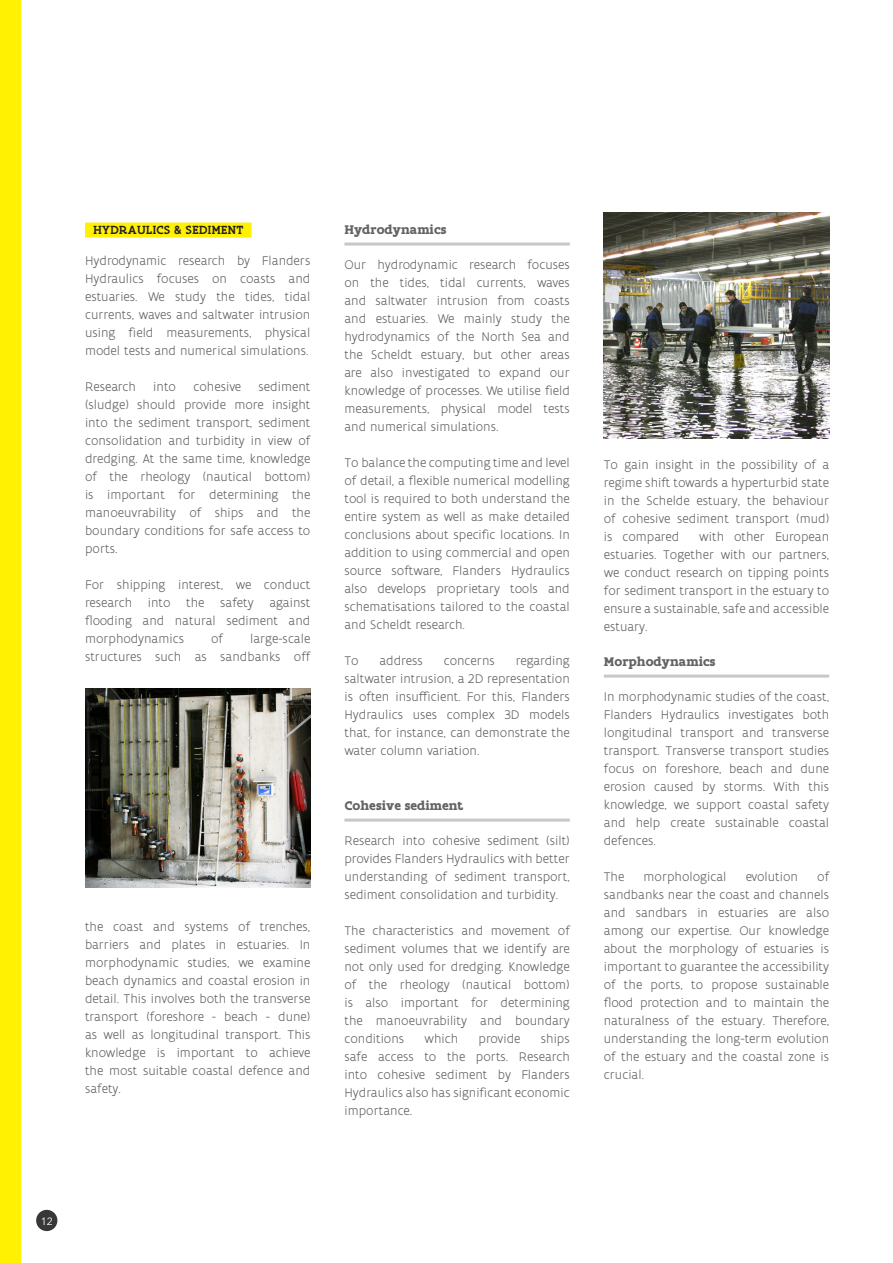
<style>
.page{position:relative;width:893px;height:1263px;background:#fff}
.page>*{position:absolute;margin:0;border:0;box-sizing:border-box;transform-origin:0 0}
.Bodytekst{font:300 13.5px/18px "Flanders Art Sans";color:#636366;text-align:justify}
.Kleine_titeltjes_bold{font:700 13.5px "Flanders Art Serif";color:#636366}
.Kleine_titeltjes_geel{font:500 12.75px "Flanders Art Serif";letter-spacing:.03em;color:#231f20}
.t1{font:10.5px "Avenir Next";color:#fff}
</style>
<div class="page">
<div style="left:36px;top:1210px;width:21px;height:21px;background:#383839;border-radius:50%"></div>
<div style="left:0;top:0;width:21px;height:1263px;background:#fff101"></div>
<img style="left:85px;top:689px;width:225px;height:198px">
<img style="left:604px;top:213px;width:225px;height:225px">
<div style="left:85px;top:223px;width:167px;height:15px;background:#fff101"></div>
<hr style="left:344px;top:243px;width:226px;height:3px;background:#c7c8ca">
<hr style="left:344px;top:819px;width:226px;height:3px;background:#c7c8ca">
<hr style="left:604px;top:675px;width:225px;height:3px;background:#c7c8ca">
<p class="Kleine_titeltjes_geel" style="left:94px;top:222px;width:151px">HYDRAULICS &amp; SEDIMENT</p>
<p class="Bodytekst" style="left:85px;top:252px;width:227px">Hydrodynamic research by Flanders Hydraulics focuses on coasts and estuaries. We study the tides, tidal currents, waves and saltwater intrusion using field measurements, physical model tests and numerical simulations.</p>
<p class="Bodytekst" style="left:85px;top:378px;width:52px">Research</p>
<p class="Bodytekst" style="left:153px;top:378px;width:24px">into</p>
<p class="Bodytekst" style="left:193px;top:378px;width:49px">cohesive</p>
<p class="Bodytekst" style="left:85px;top:378px;width:227px;text-indent:174px">sediment (sludge) should provide more insight into the sediment transport, sediment consolidation and turbidity in view of dredging. At the same time, knowledge of the rheology (nautical bottom) is important for determining the manoeuvrability of ships and the boundary conditions for safe access to ports.</p>
<p class="Bodytekst" style="left:85px;top:576px;width:227px">For shipping interest, we conduct research into the safety against flooding and natural sediment and morphodynamics</p>
<p class="Bodytekst" style="left:211px;top:630px;width:13px">of</p>
<p class="Bodytekst" style="left:85px;top:630px;width:227px;text-align:right">large-scale<br>structures such as sandbanks off</p>
<p class="Bodytekst" style="left:85px;top:918px;width:227px">the coast and systems of trenches, barriers and plates in estuaries. In morphodynamic studies, we examine beach dynamics and coastal erosion in detail. This involves both the transverse transport (foreshore - beach - dune) as well as longitudinal transport. This knowledge is important to achieve the most suitable coastal defence and safety.</p>
<p class="Kleine_titeltjes_bold" style="left:344px;top:221px;width:104px">Hydrodynamics</p>
<p class="Bodytekst" style="left:344px;top:256px;width:227px">Our hydrodynamic research focuses on the tides, tidal currents, waves and saltwater intrusion from coasts and estuaries. We mainly study the hydrodynamics of the North Sea and the Scheldt estuary, but other areas are also investigated to expand our knowledge of processes. We utilise field measurements, physical model tests and numerical simulations.</p>
<p class="Bodytekst" style="left:344px;top:454px;width:227px">To balance the computing time and level of detail, a flexible numerical modelling tool is required to both understand the entire system as well as make detailed conclusions about specific locations. In addition to using commercial and open source software, Flanders Hydraulics also develops proprietary tools and schematisations tailored to the coastal and Scheldt research.</p>
<p class="Bodytekst" style="left:344px;top:652px;width:16px">To</p>
<p class="Bodytekst" style="left:380px;top:652px;width:45px">address</p>
<p class="Bodytekst" style="left:444px;top:652px;width:53px">concerns</p>
<p class="Bodytekst" style="left:344px;top:652px;width:227px;text-indent:171px">regarding saltwater intrusion, a 2D representation is often insufficient. For this, Flanders Hydraulics uses complex 3D models that, for instance, can demonstrate the water column variation.</p>
<p class="Kleine_titeltjes_bold" style="left:344px;top:797px;width:120px">Cohesive sediment</p>
<p class="Bodytekst" style="left:344px;top:832px;width:227px">Research into cohesive sediment (silt) provides Flanders Hydraulics with better understanding of sediment transport, sediment consolidation and turbidity.</p>
<p class="Bodytekst" style="left:344px;top:922px;width:227px">The characteristics and movement of sediment volumes that we identify are not only used for dredging. Knowledge of the rheology (nautical bottom) is also important for determining the manoeuvrability and boundary conditions</p>
<p class="Bodytekst" style="left:344px;top:1030px;width:227px;text-indent:196px">ships safe access to the ports. Research into cohesive sediment by Flanders Hydraulics also has significant economic importance.</p>
<p class="Bodytekst" style="left:425px;top:1030px;width:35px">which</p>
<p class="Bodytekst" style="left:479px;top:1030px;width:43px">provide</p>
<p class="Bodytekst" style="left:604px;top:456px;width:227px">To gain insight in the possibility of a regime shift towards a hyperturbid state in the Schelde estuary, the behaviour of cohesive sediment transport (mud) is compared</p>
<p class="Bodytekst" style="left:604px;top:528px;width:227px;text-indent:95px">with other European estuaries. Together with our partners, we conduct research on tipping points for sediment transport in the estuary to ensure a sustainable, safe and accessible estuary.</p>
<p class="Kleine_titeltjes_bold" style="left:604px;top:653px;width:113px">Morphodynamics</p>
<p class="Bodytekst" style="left:604px;top:688px;width:227px">In morphodynamic studies of the coast, Flanders Hydraulics investigates both longitudinal transport and transverse transport. Transverse transport studies focus on foreshore, beach and dune erosion caused by storms. With this knowledge, we support coastal safety and help create sustainable coastal defences.</p>
<p class="Bodytekst" style="left:604px;top:868px;width:22px">The</p>
<p class="Bodytekst" style="left:643px;top:868px;width:84px">morphological</p>
<p class="Bodytekst" style="left:746px;top:868px;width:54px">evolution</p>
<p class="Bodytekst" style="left:604px;top:868px;width:227px;text-indent:213px">of sandbanks near the coast and channels and sandbars in estuaries are also among our expertise. Our knowledge about the morphology of estuaries is important to guarantee the accessibility of the ports, to propose sustainable flood protection and to maintain the naturalness of the estuary. Therefore, understanding the long-term evolution of the estuary and the coastal zone is crucial.</p>
<p class="t1" style="left:41px;top:1212px;width:14px">12</p>
</div>
